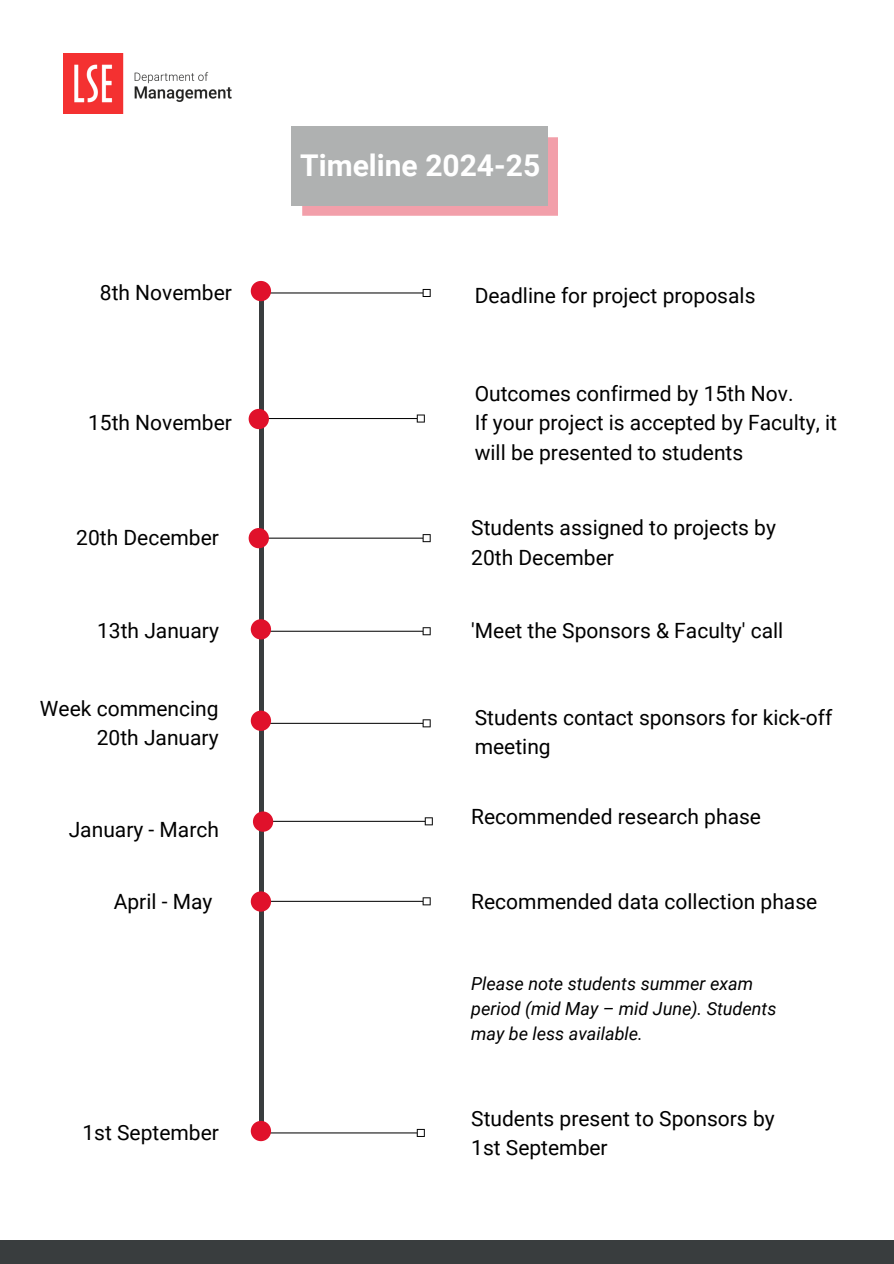
<style>
.page{position:relative;width:894px;height:1264px;background:#fff}
.page>*{position:absolute;margin:0;border:0;box-sizing:border-box;transform-origin:0 0}
.t1{font:700 30px "Roboto";color:#fff}
.t2{font:21px/29.2px "Roboto";color:#000}
.t3{font:italic 18px/24.8px "Roboto";color:#000}
</style>
<div class="page">
<img style="left:64px;top:54px;width:167px;height:59px">
<svg style="left:302px;top:137px;width:256px;height:79px;background:#eca2ac"></svg>
<div style="left:291px;top:127px;width:256px;height:78px;background:#afb1b1"></div>
<hr style="left:259px;top:283px;width:4px;height:854px;background:#393d3e">
<svg style="left:268px;top:534px;width:162px;height:8px"></svg>
<svg style="left:269px;top:289px;width:161px;height:8px"></svg>
<div style="left:251px;top:281px;width:20px;height:20px;background:#e0112b;border-radius:50%"></div>
<svg style="left:269px;top:627px;width:161px;height:8px"></svg>
<div style="left:248px;top:528px;width:21px;height:20px;background:#e0112b;border-radius:50%"></div>
<div style="left:251px;top:619px;width:20px;height:20px;background:#e0112b;border-radius:50%"></div>
<svg style="left:269px;top:719px;width:161px;height:8px"></svg>
<div style="left:251px;top:710px;width:20px;height:21px;background:#e0112b;border-radius:50%"></div>
<svg style="left:270px;top:1128px;width:154px;height:8px"></svg>
<div style="left:251px;top:1120px;width:20px;height:21px;background:#e0112b;border-radius:50%"></div>
<svg style="left:270px;top:897px;width:160px;height:8px"></svg>
<div style="left:251px;top:891px;width:20px;height:20px;background:#e0112b;border-radius:50%"></div>
<svg style="left:272px;top:817px;width:160px;height:8px"></svg>
<div style="left:253px;top:811px;width:20px;height:20px;background:#e0112b;border-radius:50%"></div>
<svg style="left:268px;top:414px;width:156px;height:8px"></svg>
<div style="left:248px;top:409px;width:21px;height:20px;background:#e0112b;border-radius:50%"></div>
<div style="left:0;top:1240px;width:893px;height:23px;background:#393d3e"></div>
<h1 class="t1" style="left:300px;top:148px;width:241px">Timeline 2024-25</h1>
<h3 class="t2" style="left:100px;top:278px;width:134px">8th November</h3>
<h3 class="t2" style="left:474px;top:281px;width:282px">Deadline for project proposals</h3>
<p class="t2" style="left:88px;top:408px;width:145px">15th November</p>
<h3 class="t2" style="left:474px;top:379px;width:363px">Outcomes confirmed by 15th Nov.<br>If your project is accepted by Faculty, it will be presented to students</h3>
<h3 class="t2" style="left:76px;top:523px;width:144px">20th December</h3>
<h3 class="t2" style="left:471px;top:513px;width:306px">Students assigned to projects by<br>20th December</h3>
<p class="t2" style="left:97px;top:616px;width:123px">13th January</p>
<p class="t2" style="left:471px;top:616px;width:313px">'Meet the Sponsors &amp; Faculty' call</p>
<h3 class="t2" style="left:40px;top:694px;width:180px;text-align:right">Week commencing<br>20th January</h3>
<h3 class="t2" style="left:474px;top:703px;width:359px">Students contact sponsors for kick-off meeting</h3>
<h3 class="t2" style="left:69px;top:814px;width:152px">January - March</h3>
<h3 class="t2" style="left:471px;top:802px;width:291px">Recommended research phase</h3>
<p class="t2" style="left:114px;top:886px;width:100px">April - May</p>
<p class="t2" style="left:471px;top:886px;width:347px">Recommended data collection phase</p>
<p class="t2" style="left:82px;top:1118px;width:138px">1st September</p>
<p class="t3" style="left:471px;top:971px;width:307px">Please note students summer exam period (mid May – mid June). Students may be less available.</p>
<p class="t2" style="left:471px;top:1103px;width:305px">Students present to Sponsors by<br>1st September</p>
</div>
